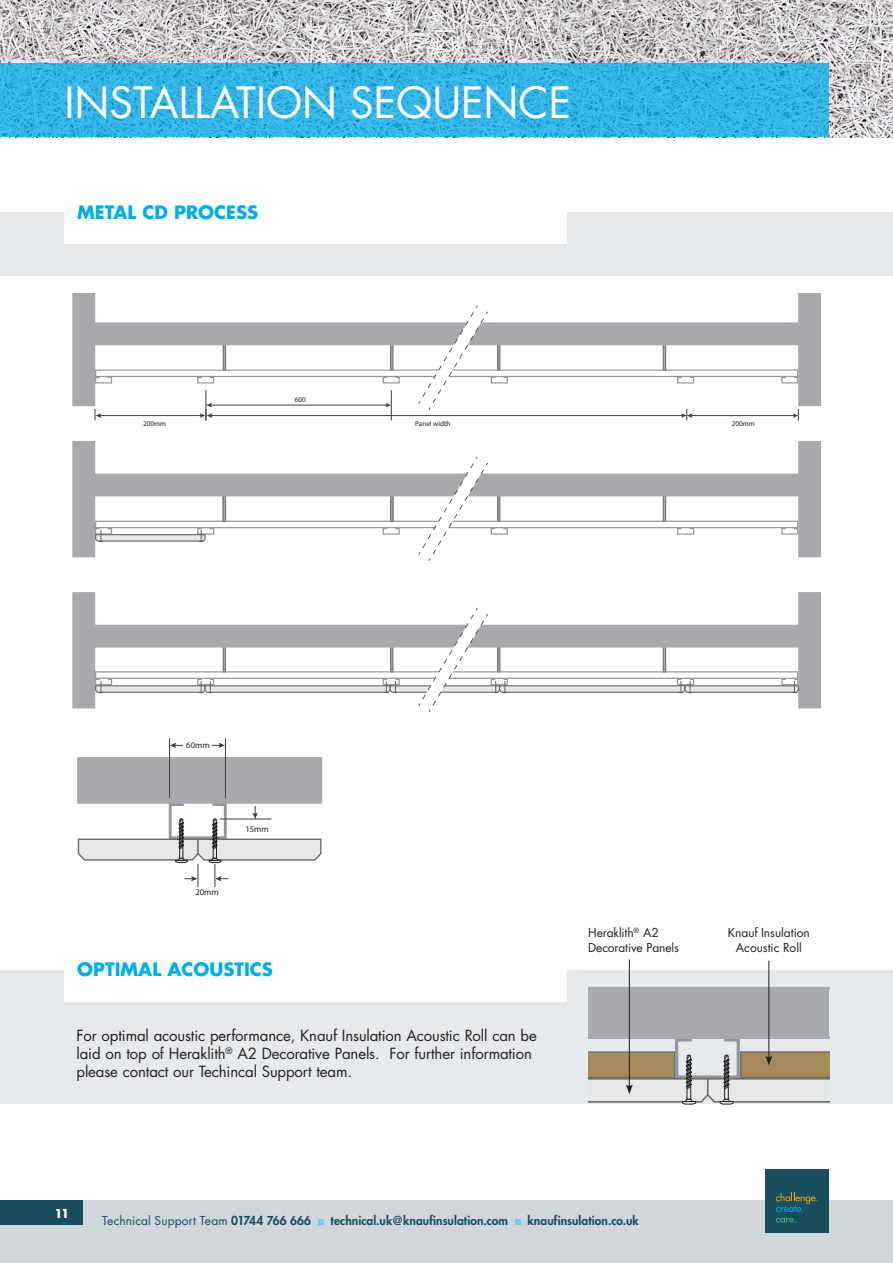
<style>
.page{position:relative;width:893px;height:1263px;background:#fff}
.page>*{position:absolute;margin:0;border:0;box-sizing:border-box;transform-origin:0 0}
.t1{font:42px "Futura Std";color:#fff}
._1_intro_13pt_orange{font:700 18px "Futura Std";color:#00aeef}
._05_Body_Copy_01{font:15px/18px "Futura Std";letter-spacing:-.01em;color:#231f20}
._05_Body_Copy_01-2{font:12px/14.4px "Futura Std";letter-spacing:-.005em;color:#231f20;text-align:center}
.t2{font:800 12px "Futura Std";letter-spacing:.005em;color:#184e5d}
.t3{font:12px "Futura Std";letter-spacing:.01em;color:#184e5d}
.t4{font:700 12px "Futura Std";color:#fff}
.t5{font:8.7px "Myriad Pro";color:#231f20}
.t6{font:7.2px "Myriad Pro";color:#231f20}
.s1{font-weight:800}
</style>
<div class="page">
<div style="left:0;top:1201px;width:893px;height:62px;background:#d0d6da"></div>
<svg style="left:318px;top:1220px;width:6px;height:5px"></svg>
<svg style="left:515px;top:1220px;width:6px;height:5px"></svg>
<div style="left:0;top:1201px;width:82px;height:24px;background:#184e5d"></div>
<div style="left:765px;top:1169px;width:64px;height:63px;background:#184e5d"></div>
<svg style="left:776px;top:1193px;width:42px;height:19px"></svg>
<svg style="left:776px;top:1218px;width:20px;height:4px"></svg>
<img style="left:0;top:0;width:893px;height:137px">
<div style="left:0;top:212px;width:893px;height:64px;background:#e7eaec"></div>
<div style="left:65px;top:179px;width:502px;height:65px;background:#fff"></div>
<svg style="left:0;top:64px;width:829px;height:73px;background:#31b3e4"></svg>
<svg style="left:72px;top:293px;width:749px;height:114px"></svg>
<svg style="left:418px;top:305px;width:90px;height:105px"></svg>
<svg style="left:72px;top:441px;width:749px;height:117px"></svg>
<svg style="left:94px;top:527px;width:121px;height:16px"></svg>
<svg style="left:418px;top:456px;width:90px;height:105px"></svg>
<svg style="left:72px;top:592px;width:749px;height:117px"></svg>
<svg style="left:94px;top:607px;width:706px;height:105px"></svg>
<hr style="left:100px;top:415px;width:102px;height:1px;background:#3e3e3f">
<svg style="left:95px;top:409px;width:7px;height:11px"></svg>
<hr style="left:211px;top:405px;width:176px;height:1px;background:#3e3e3f">
<svg style="left:386px;top:403px;width:5px;height:4px"></svg>
<hr style="left:206px;top:390px;width:1px;height:30px;background:#3e3e3f">
<hr style="left:691px;top:415px;width:104px;height:1px;background:#3e3e3f">
<svg style="left:793px;top:409px;width:6px;height:11px"></svg>
<hr style="left:211px;top:415px;width:472px;height:1px;background:#3e3e3f">
<svg style="left:200px;top:403px;width:13px;height:17px"></svg>
<svg style="left:681px;top:409px;width:12px;height:11px"></svg>
<hr style="left:391px;top:390px;width:1px;height:30px;background:#3e3e3f">
<div style="left:79px;top:758px;width:242px;height:44px;background:#a8a9ad"></div>
<div style="left:77px;top:757px;width:245px;height:47px;border:3px solid #a8a9ad"></div>
<hr style="left:225px;top:738px;width:1px;height:60px;background:#3e3e3f">
<hr style="left:169px;top:738px;width:1px;height:60px;background:#3e3e3f">
<svg style="left:170px;top:743px;width:13px;height:5px"></svg>
<svg style="left:212px;top:743px;width:13px;height:5px"></svg>
<svg style="left:77px;top:802px;width:245px;height:85px"></svg>
<div style="left:0;top:970px;width:893px;height:133px;background:#e7eaec"></div>
<div style="left:65px;top:936px;width:502px;height:66px;background:#fff"></div>
<hr style="left:768px;top:961px;width:1px;height:97px;background:#231f20">
<hr style="left:629px;top:959px;width:1px;height:128px;background:#231f20">
<svg style="left:588px;top:987px;width:241px;height:117px"></svg>
<p class="t1" style="left:65px;top:76px;width:508px">INSTALLATION SEQUENCE</p>
<p class="_1_intro_13pt_orange" style="left:77px;top:200px;width:182px">METAL CD PROCESS</p>
<p class="t6" style="left:295px;top:395px;width:13px">600</p>
<p class="t6" style="left:143px;top:419px;width:25px">200mm</p>
<p class="t6" style="left:415px;top:419px;width:37px">Panel width</p>
<p class="t6" style="left:732px;top:419px;width:25px">200mm</p>
<p class="t5" style="left:186px;top:739px;width:25px">60mm</p>
<p class="t5" style="left:195px;top:887px;width:25px">20mm</p>
<p class="t5" style="left:245px;top:823px;width:25px">15mm</p>
<p class="_1_intro_13pt_orange" style="left:77px;top:958px;width:197px">OPTIMAL ACOUSTICS</p>
<p class="_05_Body_Copy_01" style="left:77px;top:1026px;width:462px">For optimal acoustic performance, Knauf Insulation Acoustic Roll can be laid on top of Heraklith<sup>®</sup> A2 Decorative Panels. For further information please contact our Techincal Support team.</p>
<p class="_05_Body_Copy_01-2" style="left:588px;top:926px;width:92px;text-align:left">Heraklith<sup>®</sup> A2<br>Decorative Panels</p>
<p class="_05_Body_Copy_01-2" style="left:728px;top:926px;width:84px">Knauf Insulation<br>Acoustic Roll</p>
<p class="t4" style="left:54px;top:1205px;width:16px">11</p>
<p class="t3" style="left:102px;top:1213px;width:211px">Technical Support Team <span class="s1">01744 766 666</span></p>
<p class="t2" style="left:330px;top:1213px;width:179px">technical.uk@knaufinsulation.com</p>
<p class="t2" style="left:527px;top:1213px;width:113px">knaufinsulation.co.uk</p>
</div>
